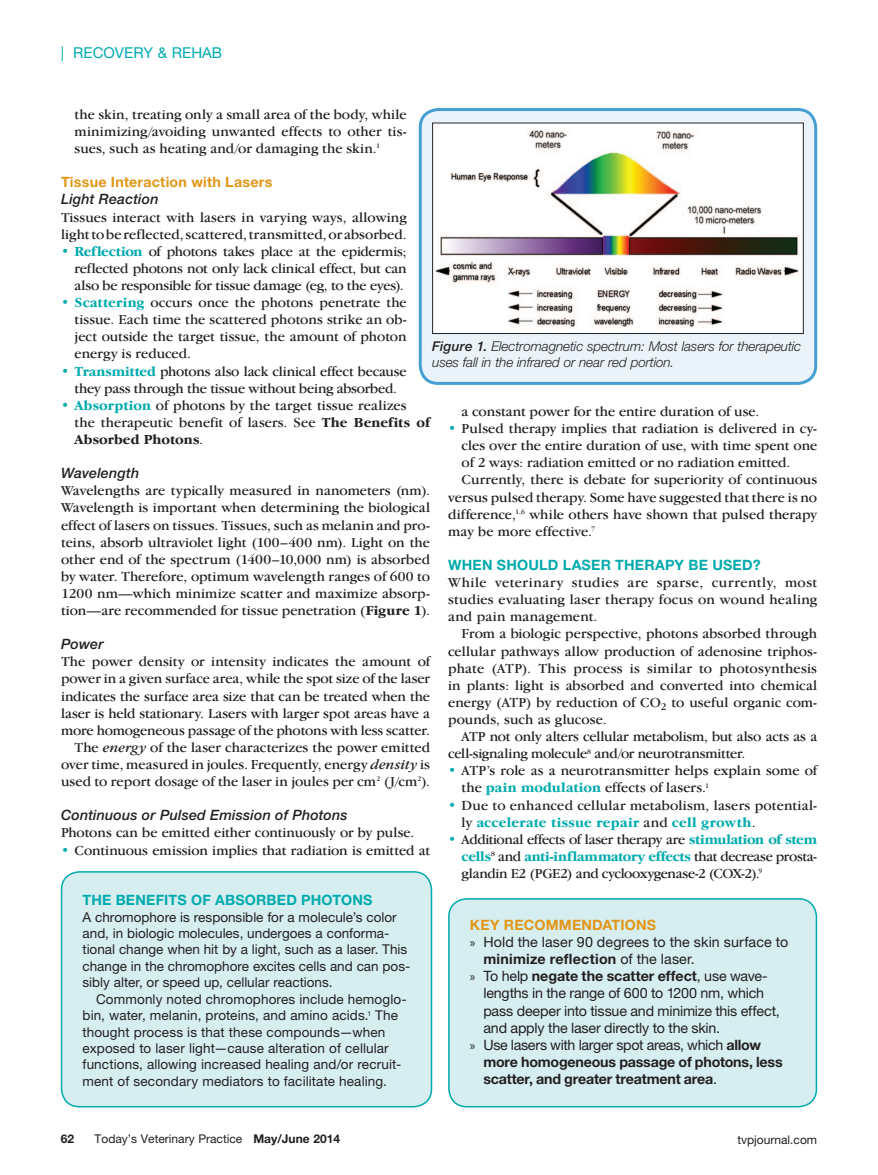
<style>
.page{position:relative;width:878px;height:1175px;background:#fff}
.page>*{position:absolute;margin:0;border:0;box-sizing:border-box;transform-origin:0 0}
.t1{font:15px "Helvetica Neue LT Std";color:#00aaad}
.t2{font:14.25px/17.1px "Garamond IT Cby BT";color:#231f20;text-align:justify}
.t3{font:14.25px "Helvetica Neue LT Std";letter-spacing:-.015em;color:#231f20}
.t4{font:700 14.25px "Helvetica Neue LT Std";letter-spacing:-.01em;color:#231f20}
.t5{font:italic 500 14.25px "Helvetica Neue LT Std";letter-spacing:.01em;color:#231f20}
.t6{font:700 14.25px "Helvetica Neue LT Std";letter-spacing:.015em;color:#00aaad}
.t7{font:700 14.25px "Helvetica Neue LT Std";letter-spacing:.015em;color:#e29616}
.t8{font:14.25px "Helvetica Neue LT Std";letter-spacing:.005em;color:#231f20}
.t9{font:700 14.25px "Helvetica Neue LT Std";letter-spacing:.015em;color:#231f20}
.t10{font:13.5px/16.4px "Helvetica Neue LT Std";letter-spacing:.005em;color:#231f20}
.t11{font:italic 300 13.5px/16.2px "Helvetica Neue LT Std";letter-spacing:-.01em;color:#231f20}
.t12{font:12px "Helvetica Neue LT Std";color:#231f20}
.t13{font:700 12px "Helvetica Neue LT Std";color:#231f20}
.s1{font-weight:700;font-size:13.8px;color:#00aaad}
.s2{font-weight:700;color:#00aaad}
.s3{font-weight:700}
.s4{font-style:italic}
.s5{font-weight:500}
.s6{font-family:"Myriad Pro";font-size:13.5px}
.s7{font-weight:400}
.s8{font-family:"Myriad Pro";font-weight:400;font-size:13.5px}
</style>
<div class="page">
<div style="left:420px;top:110px;width:395px;height:273px;background:#eaf3fa;border-radius:18px"></div>
<div style="left:418px;top:108px;width:399px;height:277px;border:3px solid #459fd3;border-radius:18px"></div>
<img style="left:434px;top:125px;width:367px;height:207px">
<div style="left:432px;top:123px;width:371px;height:211px;border:1px solid #231f20"></div>
<div style="left:62px;top:872px;width:369px;height:234px;background:#d6eeef;border-radius:18px"></div>
<div style="left:61px;top:871px;width:371px;height:236px;border:2px solid #00aaad;border-radius:18px"></div>
<div style="left:449px;top:898px;width:367px;height:208px;background:#d6eeef;border-radius:18px"></div>
<div style="left:448px;top:898px;width:369px;height:209px;border:2px solid #00aaad;border-radius:18px"></div>
<p class="t1" style="left:61px;top:44px;width:163px">| Recovery &amp; Rehab</p>
<p class="t2" style="left:75px;top:105px;width:333px">the skin, treating only a small area of the body, while minimizing/avoiding unwanted effects to other tis&shy;sues, such as heating and/or damaging the skin.<sup>1</sup></p>
<p class="t7" style="left:61px;top:173px;width:213px">Tissue Interaction with Lasers</p>
<p class="t5" style="left:61px;top:191px;width:99px">Light Reaction</p>
<p class="t2" style="left:61px;top:208px;width:347px">Tissues interact with lasers in varying ways, allowing light to be reflected, scattered, transmitted, or absorbed.</p>
<p class="t2" style="left:75px;top:242px;width:333px;text-indent:-14px"><span class="s1">•</span> <span class="s2">Reflection</span> of photons takes place at the epidermis; reflected photons not only lack clinical effect, but can also be responsible for tissue damage (eg, to the eyes).</p>
<p class="t2" style="left:75px;top:294px;width:334px;text-indent:-14px"><span class="s1">•</span> <span class="s2">Scattering</span> occurs once the photons penetrate the tissue. Each time the scattered photons strike an ob&shy;ject outside the target tissue, the amount of photon energy is reduced.</p>
<p class="t2" style="left:61px;top:362px;width:347px;text-align:center"><span class="s1">•</span> <span class="s2">Transmitted</span> photons also lack clinical effect because they pass through the tissue without being absorbed.</p>
<p class="t2" style="left:75px;top:396px;width:357px;text-align:left;text-indent:-14px"><span class="s1">•</span> <span class="s2">Absorption</span> of photons by the target tissue realizes the therapeutic benefit of lasers. See <span class="s3">The Benefits of<br>Absorbed Photons</span>.</p>
<p class="t5" style="left:61px;top:464px;width:80px">Wavelength</p>
<p class="t2" style="left:61px;top:482px;width:370px">Wavelengths are typically measured in nanometers (nm).<br>Wavelength is important when determining the biological effect of lasers on tissues. Tissues, such as melanin and pro&shy;teins, absorb ultraviolet light (100–400 nm). Light on the other end of the spectrum (1400–10,000 nm) is absorbed by water. Therefore, optimum wavelength ranges of 600 to 1200 nm—which minimize scatter and maximize absorp&shy;tion—are recommended for tissue penetration (<span class="s3">Figure 1</span>).</p>
<p class="t5" style="left:61px;top:635px;width:44px">Power</p>
<p class="t2" style="left:61px;top:653px;width:370px;text-align:right">The power density or intensity indicates the amount of power in a given surface area, while the spot size of the laser indicates the surface area size that can be treated when the laser is held stationary. Lasers with larger spot areas have a more homogeneous passage of the photons with less scatter.<br>The <span class="s4">energy</span> of the laser characterizes the power emitted over time, measured in joules. Frequently, energy <span class="s4">density</span> is used to report dosage of the laser in joules per cm<sup>2</sup> (J/cm<sup>2</sup>).</p>
<p class="t5" style="left:61px;top:806px;width:288px">Continuous or Pulsed Emission of Photons</p>
<p class="t2" style="left:61px;top:824px;width:355px">Photons can be emitted either continuously or by pulse.</p>
<p class="t2" style="left:61px;top:841px;width:370px"><span class="s1">•</span> Continuous emission implies that radiation is emitted at</p>
<p class="t11" style="left:432px;top:338px;width:370px"><span class="s5">Figure 1.</span> Electromagnetic spectrum: Most lasers for therapeutic uses fall in the infrared or near red portion.</p>
<p class="t2" style="left:461px;top:402px;width:299px">a constant power for the entire duration of use.</p>
<p class="t2" style="left:448px;top:420px;width:370px"><span class="s1">•</span> Pulsed therapy implies that radiation is delivered in cy-</p>
<p class="t2" style="left:461px;top:437px;width:357px">cles over the entire duration of use, with time spent one</p>
<p class="t2" style="left:461px;top:454px;width:330px">of 2 ways: radiation emitted or no radiation emitted.</p>
<p class="t2" style="left:461px;top:471px;width:357px">Currently, there is debate for superiority of continuous</p>
<p class="t2" style="left:448px;top:488px;width:370px">versus pulsed therapy. Some have suggested that there is no</p>
<p class="t2" style="left:448px;top:505px;width:370px">difference,<sup>1,6</sup> while others have shown that pulsed therapy</p>
<p class="t2" style="left:448px;top:522px;width:148px">may be more effective.<sup>7</sup></p>
<p class="t6" style="left:448px;top:556px;width:314px">WHEN SHOULD LASER THERAPY BE USED?</p>
<p class="t2" style="left:448px;top:573px;width:370px">While veterinary studies are sparse, currently, most studies evaluating laser therapy focus on wound healing and pain management.</p>
<p class="t2" style="left:448px;top:625px;width:370px;text-indent:13px">From a biologic perspective, photons absorbed through cellular pathways allow production of adenosine triphos&shy;phate (ATP). This process is similar to photosynthesis in plants: light is absorbed and converted into chemical energy (ATP) by reduction of CO<sub>2</sub> to useful organic com&shy;pounds, such as glucose.</p>
<p class="t2" style="left:448px;top:727px;width:370px;text-indent:13px">ATP not only alters cellular metabolism, but also acts as a cell-signaling molecule<sup>8</sup> and/or neurotransmitter.</p>
<p class="t2" style="left:461px;top:762px;width:357px;text-indent:-14px"><span class="s1">•</span> ATP’s role as a neurotransmitter helps explain some of the <span class="s2">pain modulation</span> effects of lasers.<sup>1</sup></p>
<p class="t2" style="left:461px;top:796px;width:357px;text-indent:-14px"><span class="s1">•</span> Due to enhanced cellular metabolism, lasers potential&shy;ly <span class="s2">accelerate tissue repair</span> and <span class="s2">cell growth</span>.</p>
<p class="t2" style="left:461px;top:830px;width:357px;text-indent:-14px"><span class="s1">•</span> Additional effects of laser therapy are <span class="s2">stimulation of stem cells</span><sup>8</sup> and <span class="s2">anti-inflammatory effects</span> that decrease prosta&shy;glandin E2 (PGE2) and cyclooxygenase-2 (COX-2).<sup>9</sup></p>
<p class="t6" style="left:82px;top:891px;width:54px">The Bene</p>
<p class="t6" style="left:156px;top:891px;width:17px">fits</p>
<p class="t6" style="left:191px;top:891px;width:46px">of Absorbed</p>
<p class="t6" style="left:301px;top:891px;width:21px">Photons</p>
<p class="t10" style="left:82px;top:908px;width:329px">A chromophore is responsible for a molecule’s color and, in biologic molecules, undergoes a conforma&shy;tional change when hit by a light, such as a laser. This change in the chromophore excites cells and can pos&shy;sibly alter, or speed up, cellular reactions.</p>
<p class="t10" style="left:82px;top:990px;width:326px;text-indent:14px">Commonly noted chromophores include hemoglo&shy;bin, water, melanin, proteins, and amino acids.<sup>1</sup> The thought process is that these compounds—when exposed to laser light—cause alteration of cellular functions, allowing increased healing and/or recruit&shy;ment of secondary mediators to facilitate healing.</p>
<p class="t13" style="left:61px;top:1131px;width:15px">62</p>
<p class="t12" style="left:94px;top:1131px;width:247px">Today’s Veterinary Practice <span class="s3">May/June 2014</span></p>
<p class="t7" style="left:470px;top:916px;width:188px">KEY RECOMMENDATIONS</p>
<p class="t8" style="left:470px;top:933px;width:320px"><span class="s6">»</span> Hold the laser 90 degrees to the skin surface to</p>
<p class="t9" style="left:483px;top:950px;width:213px">minimize reflection <span class="s7">of the laser.</span></p>
<p class="t4" style="left:470px;top:967px;width:299px"><span class="s8">»</span> <span class="s7">To help</span> negate the scatter effect<span class="s7">, use wave-</span></p>
<p class="t3" style="left:483px;top:985px;width:282px">lengths in the range of 600 to 1200 nm, which</p>
<p class="t3" style="left:483px;top:1002px;width:298px">pass deeper into tissue and minimize this effect,</p>
<p class="t3" style="left:483px;top:1019px;width:238px">and apply the laser directly to the skin.</p>
<p class="t3" style="left:470px;top:1036px;width:293px"><span class="s6">»</span> Use lasers with larger spot areas, which <span class="s3">allow</span></p>
<p class="t4" style="left:483px;top:1053px;width:301px">more homogeneous passage of photons, less</p>
<p class="t4" style="left:483px;top:1070px;width:235px">scatter, and greater treatment area<span class="s7">.</span></p>
<p class="t12" style="left:737px;top:1132px;width:81px">tvpjournal.com</p>
</div>
